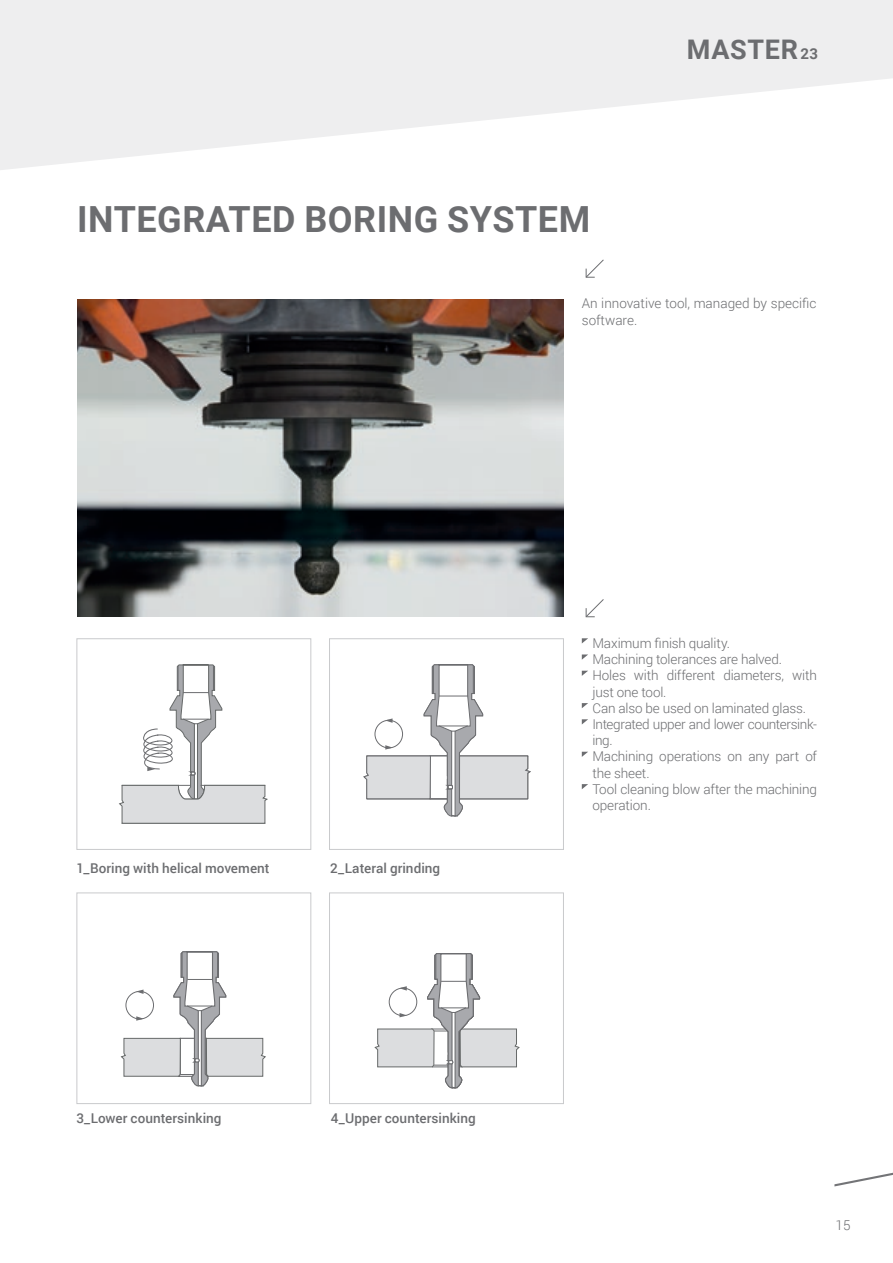
<style>
.page{position:relative;width:893px;height:1263px;background:#fff}
.page>*{position:absolute;margin:0;border:0;box-sizing:border-box;transform-origin:0 0}
.t1{font:700 36px "Roboto";letter-spacing:.015em;color:#6c6d70}
.t2{font:700 27px "Roboto";letter-spacing:.025em;color:#6c6d70}
.t3{font:300 13.5px/16.2px "Roboto";letter-spacing:-.01em;color:#6c6d70}
.t4{font:500 13.5px "Roboto";letter-spacing:.005em;color:#6c6d70}
.s1{font-size:15px}
</style>
<div class="page">
<svg style="left:834px;top:1172px;width:59px;height:14px"></svg>
<svg style="left:0;top:0;width:893px;height:170px;fill:#eeeeef"></svg>
<svg style="left:585px;top:259px;width:19px;height:19px"></svg>
<img style="left:77px;top:299px;width:487px;height:318px">
<div style="left:77px;top:638px;width:234px;height:212px;border:1px solid #c9cacc"></div>
<div style="left:329px;top:638px;width:235px;height:212px;border:1px solid #c9cacc"></div>
<div style="left:77px;top:892px;width:234px;height:212px;border:1px solid #c9cacc"></div>
<div style="left:329px;top:892px;width:235px;height:212px;border:1px solid #c9cacc"></div>
<svg style="left:119px;top:664px;width:149px;height:160px"></svg>
<svg style="left:363px;top:664px;width:168px;height:153px"></svg>
<svg style="left:120px;top:951px;width:146px;height:136px"></svg>
<svg style="left:374px;top:953px;width:146px;height:136px"></svg>
<svg style="left:585px;top:599px;width:19px;height:19px"></svg>
<svg style="left:582px;top:638px;width:6px;height:5px"></svg>
<svg style="left:582px;top:654px;width:6px;height:6px"></svg>
<svg style="left:582px;top:671px;width:6px;height:5px"></svg>
<svg style="left:582px;top:703px;width:6px;height:5px"></svg>
<svg style="left:582px;top:719px;width:6px;height:5px"></svg>
<svg style="left:582px;top:752px;width:6px;height:5px"></svg>
<svg style="left:582px;top:784px;width:6px;height:5px"></svg>
<p class="t1" style="left:77px;top:194px;width:514px">INTEGRATED BORING SYSTEM</p>
<p class="t2" style="left:687px;top:30px;width:133px">MASTER <span class="s1">23</span></p>
<p class="t3" style="left:582px;top:295px;width:236px">An innovative tool, managed by specific software.</p>
<p class="t4" style="left:76px;top:858px;width:195px">1_Boring with helical movement</p>
<p class="t4" style="left:330px;top:858px;width:112px">2_Lateral grinding</p>
<p class="t4" style="left:76px;top:1108px;width:147px">3_Lower countersinking</p>
<p class="t4" style="left:331px;top:1108px;width:146px">4_Upper countersinking</p>
<p class="t3" style="left:592px;top:635px;width:139px">Maximum finish quality.</p>
<p class="t3" style="left:592px;top:651px;width:191px">Machining tolerances are halved.</p>
<p class="t3" style="left:592px;top:667px;width:226px">Holes with different diameters, with just one tool.</p>
<p class="t3" style="left:592px;top:699px;width:215px">Can also be used on laminated glass.</p>
<p class="t3" style="left:592px;top:716px;width:226px">Integrated upper and lower countersink&shy;ing.</p>
<p class="t3" style="left:592px;top:748px;width:226px">Machining operations on any part of the sheet.</p>
<p class="t3" style="left:592px;top:780px;width:226px">Tool cleaning blow after the machining operation.</p>
<p class="t3" style="left:836px;top:1216px;width:16px">15</p>
</div>
